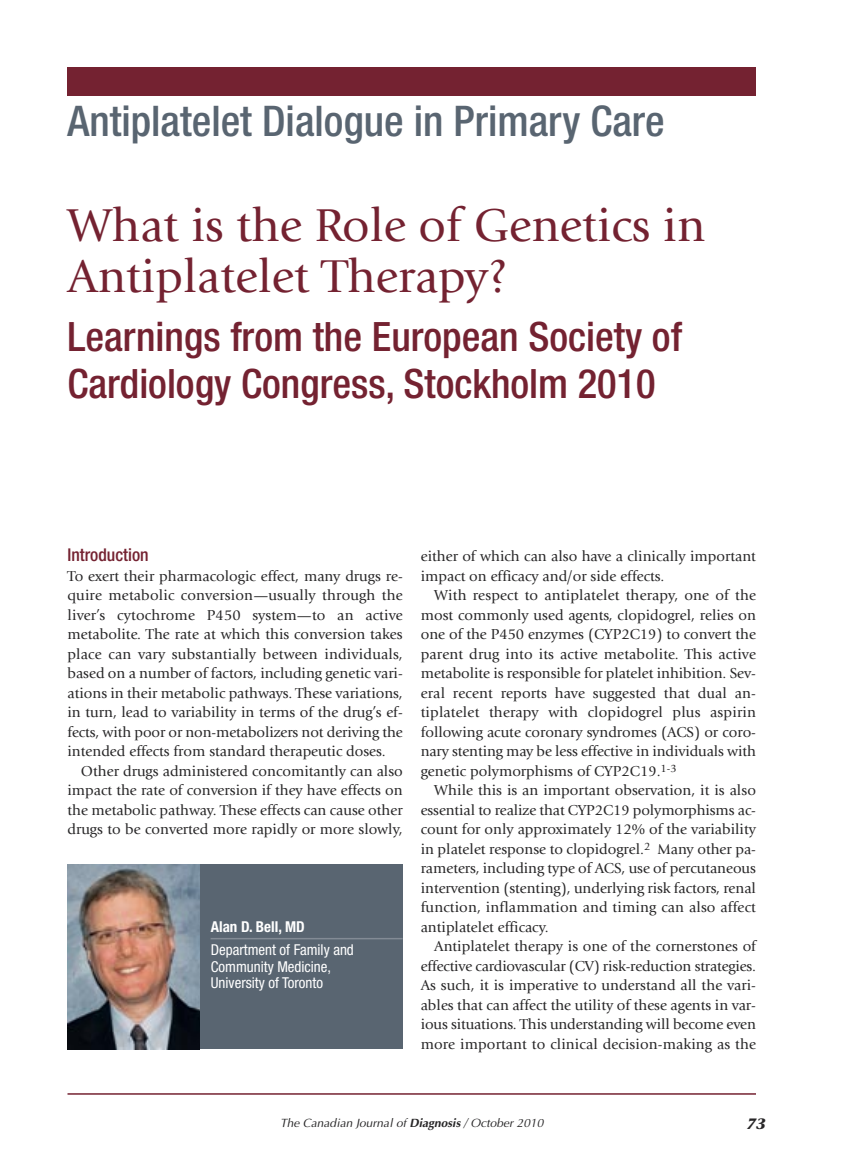
<style>
.page{position:relative;width:864px;height:1175px;background:#fff}
.page>*{position:absolute;margin:0;border:0;box-sizing:border-box;transform-origin:0 0}
.t1{font:48px/51.2px "Giovanni";color:#742231}
.t2{font:500 condensed 42.3px "Helvetica Neue";color:#596571}
.t3{font:500 condensed 40.5px/46.5px "Helvetica Neue";color:#742231}
.t4{font:500 condensed 17.7px "Helvetica Neue";color:#742231}
.t5{font:15px/19.5px "Giovanni";color:#272627;text-align:justify}
.t6{font:condensed 15px/16.5px "Helvetica Neue";color:#fff}
.t7{font:700 condensed 15px "Helvetica Neue";color:#fff}
.t8{font:italic 700 15px "Stone Serif";color:#272627}
.t9{font:italic 12px "Optima";color:#272627}
.s1{font-weight:700}
</style>
<div class="page">
<hr style="left:68px;top:1093px;width:688px;height:1px;background:#742231">
<div style="left:68px;top:67px;width:688px;height:29px;background:#742231"></div>
<div style="left:68px;top:864px;width:335px;height:185px;background:#596571"></div>
<img style="left:68px;top:864px;width:131px;height:185px">
<hr style="left:211px;top:938px;width:192px;height:1px;background:#838b95">
<h2 class="t2" style="left:67px;top:106px;width:599px">Antiplatelet Dialogue in Primary Care</h2>
<h1 class="t1" style="left:67px;top:204px;width:640px">What is the Role of Genetics in<br>Antiplatelet Therapy?</h1>
<h3 class="t3" style="left:67px;top:317px;width:616px">Learnings from the European Society of<br>Cardiology Congress, Stockholm 2010</h3>
<p class="t4" style="left:67px;top:548px;width:83px">Introduction</p>
<p class="t5" style="left:67px;top:567px;width:337px">To exert their pharmacologic effect, many drugs re&shy;quire metabolic conversion—usually through the liver’s cytochrome P450 system—to an active metabolite. The rate at which this conversion takes place can vary substantially between individuals, based on a number of factors, including genetic vari&shy;ations in their metabolic pathways. These variations, in turn, lead to variability in terms of the drug’s ef&shy;fects, with poor or non-metabolizers not deriving the intended effects from standard therapeutic doses.</p>
<p class="t5" style="left:67px;top:762px;width:337px;text-indent:14px">Other drugs administered concomitantly can also impact the rate of conversion if they have effects on the metabolic pathway. These effects can cause other drugs to be converted more rapidly or more slowly,</p>
<p class="t7" style="left:211px;top:921px;width:95px">Alan D. Bell, MD</p>
<p class="t6" style="left:211px;top:943px;width:145px">Department of Family and<br>Community Medicine,<br>University of Toronto</p>
<p class="t5" style="left:421px;top:548px;width:337px">either of which can also have a clinically important impact on efficacy and/or side effects.</p>
<p class="t5" style="left:421px;top:587px;width:337px;text-indent:14px">With respect to antiplatelet therapy, one of the most commonly used agents, clopidogrel, relies on one of the P450 enzymes (CYP2C19) to convert the parent drug into its active metabolite. This active metabolite is responsible for platelet inhibition. Sev&shy;eral recent reports have suggested that dual an&shy;tiplatelet therapy with clopidogrel plus aspirin following acute coronary syndromes (ACS) or coro&shy;nary stenting may be less effective in individuals with genetic polymorphisms of CYP2C19.<sup>1-3</sup></p>
<p class="t5" style="left:421px;top:782px;width:337px;text-indent:14px">While this is an important observation, it is also essential to realize that CYP2C19 polymorphisms ac&shy;count for only approximately 12% of the variability in platelet response to clopidogrel.<sup>2</sup> Many other pa&shy;rameters, including type of ACS, use of percutaneous intervention (stenting), underlying risk factors, renal function, inflammation and timing can also affect antiplatelet efficacy.</p>
<p class="t5" style="left:421px;top:938px;width:337px;text-indent:14px">Antiplatelet therapy is one of the cornerstones of effective cardiovascular (CV) risk-reduction strategies.<br>As such, it is imperative to understand all the vari&shy;ables that can affect the utility of these agents in var&shy;ious situations. This understanding will become even more important to clinical decision-making as the</p>
<p class="t9" style="left:280px;top:1118px;width:267px">The Canadian Journal of <span class="s1">Diagnosis</span> / October 2010</p>
<p class="t8" style="left:747px;top:1117px;width:20px">73</p>
</div>
